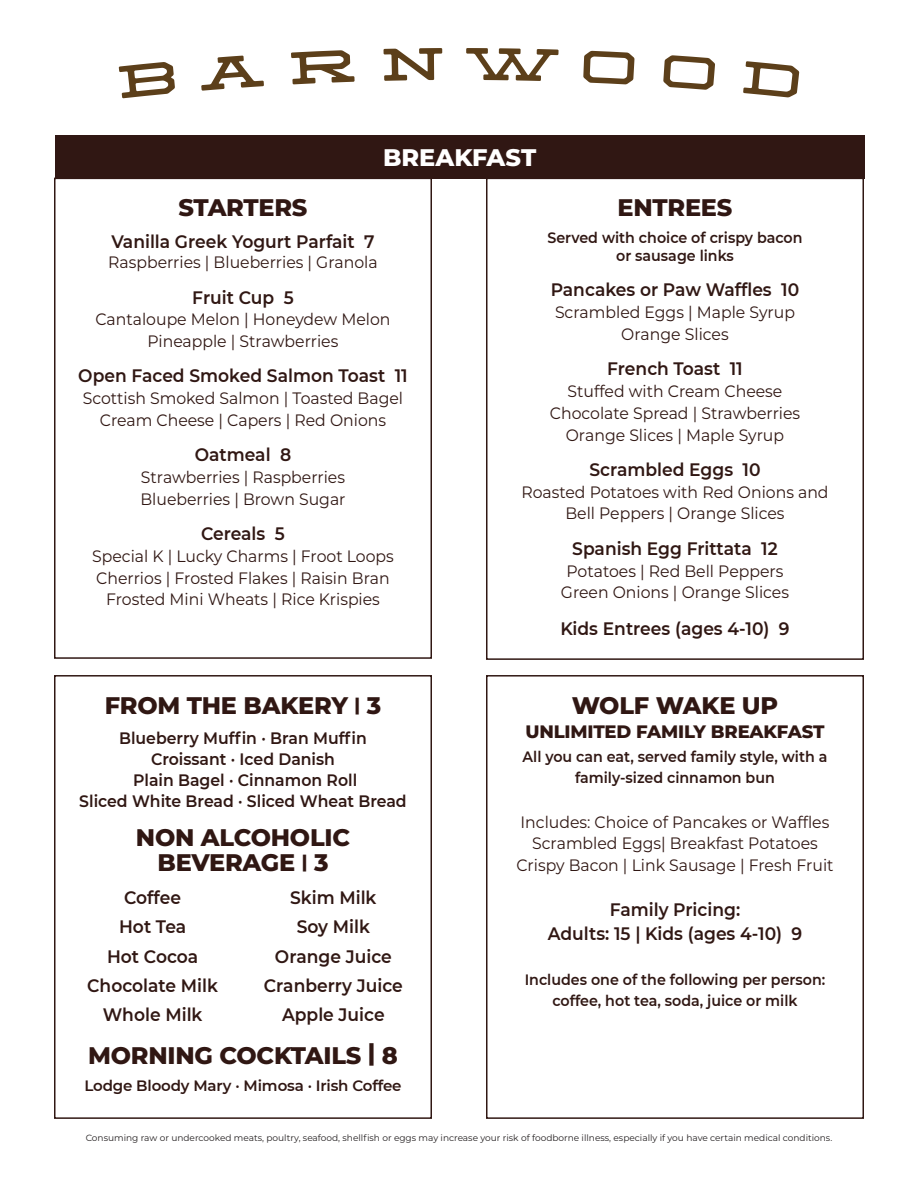
<style>
.page{position:relative;width:918px;height:1188px;background:#fff}
.page>*{position:absolute;margin:0;border:0;box-sizing:border-box;transform-origin:0 0}
.Heading_2{font:800 24px/24.9px "Montserrat";letter-spacing:-.01em;color:#301713;text-align:center}
.Heading_1{font:800 24px "Montserrat";letter-spacing:-.005em;color:#fff}
.Menu_Item{font:600 18px "Montserrat";color:#301713;scale:.95 1}
.Heading_2-2{font:600 18px/24px "Montserrat";color:#301713;text-align:center;scale:.95 1}
.Heading_2-3{font:800 18px "Montserrat";letter-spacing:-.01em;color:#301713}
.Description{font:600 18px "Montserrat";color:#301713;scale:.95 1}
.Description-2{font:16.5px/21.8px "Montserrat";color:#301713;text-align:center;scale:.95 1}
.Menu_Item-2{font:16.5px/21.8px "Montserrat";color:#301713;text-align:center;scale:.95 1}
.Heading_2-4{font:600 16.5px/21px "Montserrat";color:#301713;text-align:center;scale:.95 1}
.Heading_2-5{font:16.5px/21.8px "Montserrat";color:#301713;text-align:center;scale:.95 1}
.Heading_2-6{font:600 15px/21px "Montserrat";color:#301713;text-align:center;scale:.95 1}
.Heading_2-7{font:600 15px "Montserrat";color:#301713}
.Legal{font:9px "Montserrat";color:#231f20}
.s1{font-size:18px}
</style>
<div class="page">
<svg style="left:119px;top:48px;width:680px;height:50px"></svg>
<div style="left:54px;top:675px;width:378px;height:444px;border:2px solid #301713"></div>
<div style="left:486px;top:675px;width:378px;height:444px;border:2px solid #301713"></div>
<div style="left:54px;top:178px;width:378px;height:481px;border:2px solid #301713"></div>
<div style="left:486px;top:178px;width:378px;height:482px;border:2px solid #301713"></div>
<div style="left:55px;top:135px;width:810px;height:44px;background:#301713"></div>
<p class="Heading_1" style="left:383px;top:140px;width:155px">BREAKFAST</p>
<p class="Heading_2" style="left:178px;top:194px;width:131px">STARTERS</p>
<p class="Menu_Item" style="left:111px;top:229px;width:278px">Vanilla Greek Yogurt Parfait 7</p>
<p class="Menu_Item-2" style="left:108px;top:251px;width:285px">Raspberries | Blueberries | Granola</p>
<p class="Menu_Item" style="left:192px;top:284px;width:108px">Fruit Cup 5</p>
<p class="Description-2" style="left:95px;top:308px;width:312px">Cantaloupe Melon | Honeydew Melon<br>Pineapple | Strawberries</p>
<p class="Menu_Item" style="left:78px;top:363px;width:348px">Open Faced Smoked Salmon Toast 11</p>
<p class="Description-2" style="left:83px;top:387px;width:339px">Scottish Smoked Salmon | Toasted Bagel<br>Cream Cheese | Capers | Red Onions</p>
<p class="Menu_Item" style="left:195px;top:442px;width:103px">Oatmeal 8</p>
<p class="Description-2" style="left:140px;top:466px;width:217px;text-align:left">Strawberries | Raspberries<br>Blueberries | Brown Sugar</p>
<p class="Menu_Item" style="left:201px;top:521px;width:90px">Cereals 5</p>
<p class="Menu_Item-2" style="left:92px;top:545px;width:319px">Special K | Lucky Charms | Froot Loops<br>Cherrios | Frosted Flakes | Raisin Bran<br>Frosted Mini Wheats | Rice Krispies</p>
<p class="Heading_2" style="left:105px;top:691px;width:278px">FROM THE BAKERY <span class="s1">|</span> 3</p>
<p class="Heading_2-4" style="left:79px;top:727px;width:346px">Blueberry Muffin · Bran Muffin<br>Croissant · Iced Danish<br>Plain Bagel · Cinnamon Roll<br>Sliced White Bread · Sliced Wheat Bread</p>
<p class="Heading_2" style="left:136px;top:823px;width:216px">NON ALCOHOLIC<br>BEVERAGE <span class="s1">|</span> 3</p>
<p class="Menu_Item" style="left:124px;top:885px;width:61px">Coffee</p>
<p class="Menu_Item" style="left:119px;top:914px;width:72px">Hot Tea</p>
<p class="Menu_Item" style="left:107px;top:944px;width:97px">Hot Cocoa</p>
<p class="Menu_Item" style="left:87px;top:973px;width:139px">Chocolate Milk</p>
<p class="Menu_Item" style="left:103px;top:1002px;width:107px">Whole Milk</p>
<p class="Menu_Item" style="left:290px;top:885px;width:92px">Skim Milk</p>
<p class="Menu_Item" style="left:297px;top:914px;width:79px">Soy Milk</p>
<p class="Menu_Item" style="left:275px;top:944px;width:125px">Orange Juice</p>
<p class="Menu_Item" style="left:264px;top:973px;width:148px">Cranberry Juice</p>
<p class="Menu_Item" style="left:282px;top:1002px;width:109px">Apple Juice</p>
<p class="Heading_2" style="left:88px;top:1042px;width:311px">MORNING COCKTAILS | 8</p>
<p class="Heading_2-7" style="left:84px;top:1075px;width:319px">Lodge Bloody Mary · Mimosa · Irish Coffee</p>
<p class="Heading_2" style="left:618px;top:194px;width:116px">ENTREES</p>
<p class="Heading_2-6" style="left:547px;top:228px;width:270px;line-height:18px">Served with choice of crispy bacon or sausage links</p>
<p class="Menu_Item" style="left:551px;top:277px;width:263px">Pancakes or Paw Waffles 10</p>
<p class="Description-2" style="left:555px;top:301px;width:254px">Scrambled Eggs | Maple Syrup</p>
<p class="Description-2" style="left:621px;top:323px;width:115px">Orange Slices</p>
<p class="Menu_Item" style="left:607px;top:356px;width:144px">French Toast 11</p>
<p class="Description-2" style="left:550px;top:380px;width:265px">Stuffed with Cream Cheese<br>Chocolate Spread | Strawberries<br>Orange Slices | Maple Syrup</p>
<p class="Menu_Item" style="left:589px;top:457px;width:182px">Scrambled Eggs 10</p>
<p class="Description-2" style="left:521px;top:480px;width:325px">Roasted Potatoes with Red Onions and<br>Bell Peppers | Orange Slices</p>
<p class="Menu_Item" style="left:572px;top:536px;width:218px">Spanish Egg Frittata 12</p>
<p class="Description-2" style="left:561px;top:559px;width:242px">Potatoes | Red Bell Peppers<br>Green Onions | Orange Slices</p>
<p class="Description" style="left:560px;top:616px;width:243px">Kids Entrees (ages 4-10) 9</p>
<p class="Heading_2" style="left:572px;top:691px;width:208px">WOLF WAKE UP</p>
<p class="Heading_2-3" style="left:525px;top:718px;width:301px">UNLIMITED FAMILY BREAKFAST</p>
<p class="Heading_2-6" style="left:523px;top:745px;width:322px">All you can eat, served family style, with a family-sized cinnamon bun</p>
<p class="Heading_2-5" style="left:516px;top:810px;width:335px">Includes: Choice of Pancakes or Waffles<br>Scrambled Eggs| Breakfast Potatoes<br>Crispy Bacon | Link Sausage | Fresh Fruit</p>
<p class="Heading_2-2" style="left:548px;top:897px;width:270px">Family Pricing:<br>Adults: 15 | Kids (ages 4-10) 9</p>
<p class="Heading_2-6" style="left:525px;top:969px;width:318px">Includes one of the following per person: coffee, hot tea, soda, juice or milk</p>
<p class="Legal" style="left:86px;top:1131px;width:748px">Consuming raw or undercooked meats, poultry, seafood, shellfish or eggs may increase your risk of foodborne illness, especially if you have certain medical conditions.</p>
</div>
